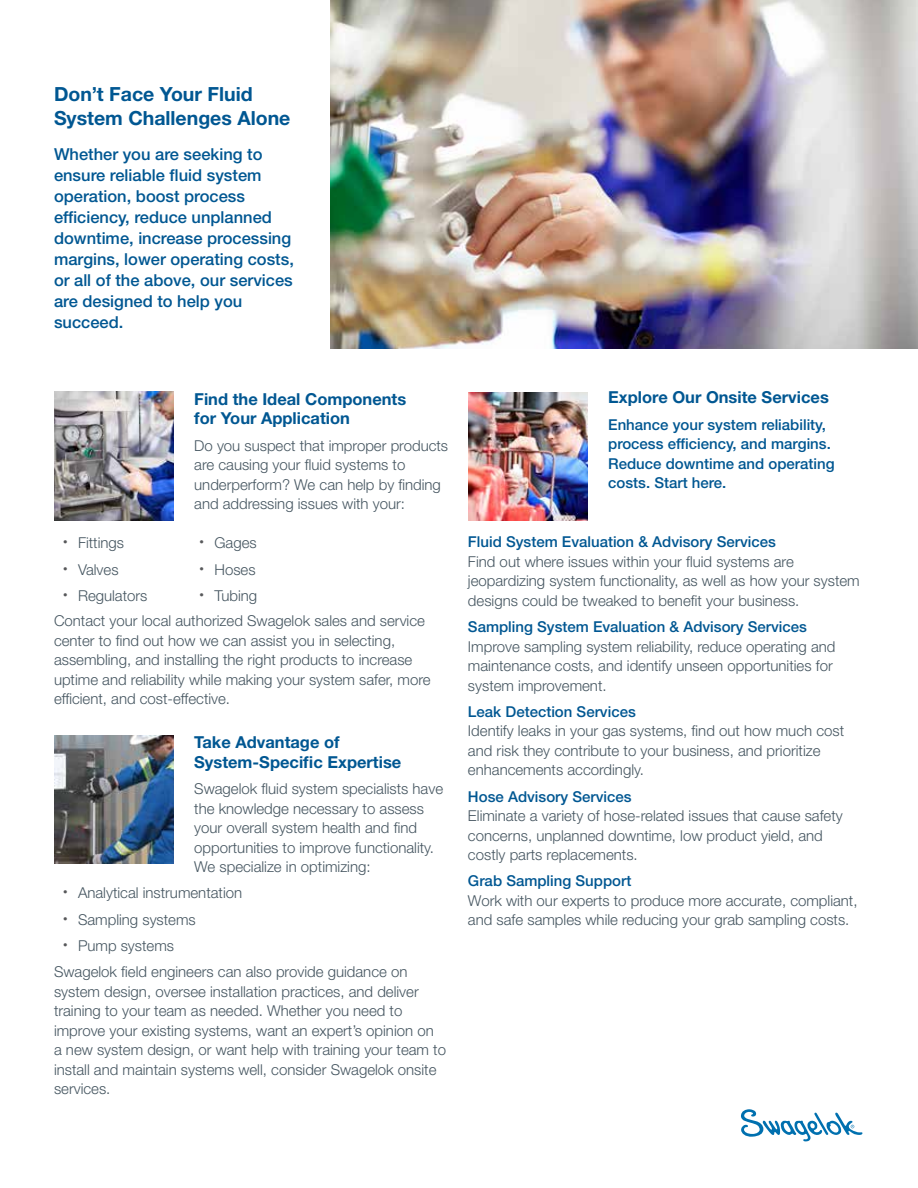
<style>
.page{position:relative;width:918px;height:1188px;background:#fff}
.page>*{position:absolute;margin:0;border:0;box-sizing:border-box;transform-origin:0 0}
.t1{font:700 19.5px/24px "Helvetica Neue LT Std";color:#005792}
.t2{font:500 16.5px/21px "Helvetica Neue LT Std";color:#005792}
.t3{font:700 16.5px/19.5px "Helvetica Neue LT Std";color:#005792}
.t4{font:300 15px/19.5px "Helvetica Neue LT Std";color:#455560}
.t5{font:500 15px/19.5px "Helvetica Neue LT Std";color:#005792}
</style>
<div class="page">
<img style="left:330px;top:0;width:588px;height:349px">
<img style="left:54px;top:392px;width:120px;height:128px">
<img style="left:468px;top:392px;width:120px;height:129px">
<img style="left:54px;top:735px;width:120px;height:129px">
<svg style="left:741px;top:1109px;width:121px;height:32px"></svg>
<h1 class="t1" style="left:54px;top:82px;width:238px">Don’t Face Your Fluid<br>System Challenges Alone</h1>
<p class="t2" style="left:54px;top:143px;width:241px">Whether you are seeking to ensure reliable fluid system operation, boost process efficiency, reduce unplanned downtime, increase processing margins, lower operating costs, or all of the above, our services are designed to help you succeed.</p>
<p class="t3" style="left:194px;top:389px;width:214px">Find the Ideal Components for Your Application</p>
<p class="t4" style="left:194px;top:435px;width:255px">Do you suspect that improper products are causing your fluid systems to underperform? We can help by finding and addressing issues with your:</p>
<p class="t3" style="left:608px;top:387px;width:222px">Explore Our Onsite Services</p>
<p class="t5" style="left:608px;top:414px;width:228px">Enhance your system reliability, process efficiency, and margins.<br>Reduce downtime and operating costs. Start here.</p>
<p class="t4" style="left:63px;top:533px;width:63px"><sup>•</sup> Fittings</p>
<p class="t4" style="left:63px;top:559px;width:57px"><sup>•</sup> Valves</p>
<p class="t4" style="left:63px;top:585px;width:86px"><sup>•</sup> Regulators</p>
<p class="t4" style="left:199px;top:533px;width:59px"><sup>•</sup> Gages</p>
<p class="t4" style="left:199px;top:559px;width:58px"><sup>•</sup> Hoses</p>
<p class="t4" style="left:199px;top:585px;width:59px"><sup>•</sup> Tubing</p>
<p class="t4" style="left:54px;top:611px;width:378px">Contact your local authorized Swagelok sales and service center to find out how we can assist you in selecting, assembling, and installing the right products to increase uptime and reliability while making your system safer, more efficient, and cost-effective.</p>
<p class="t3" style="left:194px;top:732px;width:209px">Take Advantage of<br>System-Specific Expertise</p>
<p class="t4" style="left:194px;top:779px;width:250px">Swagelok fluid system specialists have the knowledge necessary to assess your overall system health and find opportunities to improve functionality.<br>We specialize in optimizing:</p>
<p class="t4" style="left:63px;top:883px;width:181px"><sup>•</sup> Analytical instrumentation</p>
<p class="t4" style="left:63px;top:909px;width:134px"><sup>•</sup> Sampling systems</p>
<p class="t4" style="left:54px;top:932px;width:355px;line-height:26.2px;text-indent:9px"><sup>•</sup> Pump systems<br>Swagelok field engineers can also provide guidance on</p>
<p class="t4" style="left:54px;top:981px;width:394px">system design, oversee installation practices, and deliver training to your team as needed. Whether you need to improve your existing systems, want an expert’s opinion on<br>a new system design, or want help with training your team to install and maintain systems well, consider Swagelok onsite services.</p>
<p class="t5" style="left:468px;top:532px;width:309px">Fluid System Evaluation &amp; Advisory Services</p>
<p class="t4" style="left:468px;top:551px;width:393px">Find out where issues within your fluid systems are jeopardizing system functionality, as well as how your system designs could be tweaked to benefit your business.</p>
<p class="t5" style="left:468px;top:617px;width:341px">Sampling System Evaluation &amp; Advisory Services</p>
<p class="t4" style="left:468px;top:636px;width:369px">Improve sampling system reliability, reduce operating and maintenance costs, and identify unseen opportunities for system improvement.</p>
<p class="t5" style="left:468px;top:702px;width:169px">Leak Detection Services</p>
<p class="t4" style="left:468px;top:721px;width:378px">Identify leaks in your gas systems, find out how much cost and risk they contribute to your business, and prioritize enhancements accordingly.</p>
<p class="t5" style="left:468px;top:786px;width:165px">Hose Advisory Services</p>
<p class="t4" style="left:468px;top:806px;width:376px">Eliminate a variety of hose-related issues that cause safety concerns, unplanned downtime, low product yield, and costly parts replacements.</p>
<p class="t5" style="left:468px;top:871px;width:165px">Grab Sampling Support</p>
<p class="t4" style="left:468px;top:890px;width:391px">Work with our experts to produce more accurate, compliant, and safe samples while reducing your grab sampling costs.</p>
</div>
